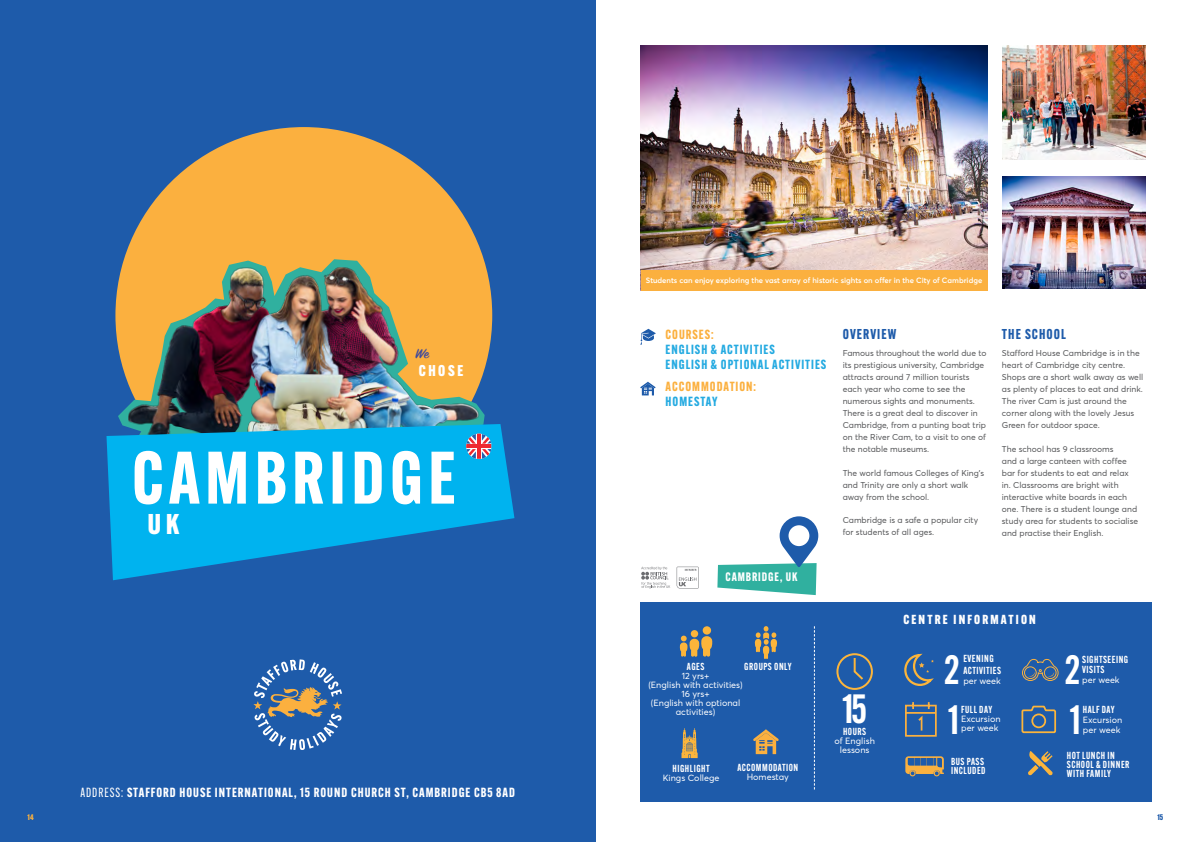
<style>
.page{position:relative;width:1191px;height:842px;background:#fff}
.page>*{position:absolute;margin:0;border:0;box-sizing:border-box;transform-origin:0 0}
.t1{font:700 72.6px "Alternate Gothic Cond ATF";letter-spacing:.075em;color:#fff}
.t2{font:600 40px "Alternate Gothic Cond ATF";color:#fff}
.t3{font:800 28px "Alternate Gothic Cond ATF";color:#fff}
.t4{font:800 15.3px "Alternate Gothic Cond ATF";letter-spacing:.17em;color:#fff}
.t5{font:15px "Sign Painter House Script";color:#414a9b}
.t6{font:14.2px "Sign Painter House Script";letter-spacing:-.015em;color:#fff}
.t7{font:700 14px "Alternate Gothic Cond ATF";letter-spacing:.075em;color:#1e5baa}
.t8{font:700 13px "Alternate Gothic Cond ATF";letter-spacing:.075em;color:#fff}
.t9{font:700 13px "Alternate Gothic Cond ATF";letter-spacing:.075em;color:#24aae1}
.t10{font:700 13px "Alternate Gothic Cond ATF";letter-spacing:.075em;color:#fbb03f}
.t11{font:800 12.8px "Alternate Gothic Cond ATF";letter-spacing:.17em;color:#fff}
.t12{font:700 12px "Alternate Gothic Cond ATF";letter-spacing:.075em;color:#fff}
.t13{font:600 10px/9px "Alternate Gothic Cond ATF";letter-spacing:.05em;color:#fff}
.t14{font:9px/9px "Averta Std";color:#fff;text-align:center}
.t15{font:8.5px/12px "Averta Std";color:#57585a}
.t16{font:800 8px "Alternate Gothic Cond ATF";color:#fbb13f}
.t17{font:800 8px "Alternate Gothic Cond ATF";color:#1e5baa}
.t18{font:600 7.6px "Averta Std";color:#fff}
.s1{font-weight:400}
</style>
<div class="page">
<div style="left:0;top:0;width:595px;height:842px;background:#1e5baa"></div>
<div style="left:115px;top:127px;width:377px;height:377px;background:#fbb03f;border-radius:50%"></div>
<img style="left:128px;top:261px;width:359px;height:163px">
<svg style="left:253px;top:659px;width:89px;height:91px"></svg>
<svg style="left:106px;top:424px;width:408px;height:156px;fill:#00b3ef"></svg>
<svg style="left:466px;top:434px;width:25px;height:25px"></svg>
<img style="left:641px;top:45px;width:346px;height:225px">
<svg style="left:717px;top:516px;width:101px;height:79px"></svg>
<img style="left:1002px;top:45px;width:143px;height:114px">
<img style="left:1002px;top:177px;width:143px;height:112px">
<svg style="left:676px;top:567px;width:22px;height:21px"></svg>
<svg style="left:641px;top:567px;width:29px;height:21px"></svg>
<div style="left:640px;top:602px;width:511px;height:200px;background:#1e5baa"></div>
<div style="left:691px;top:630px;width:7px;height:7px;background:#fcb53b;border-radius:50%"></div>
<div style="left:702px;top:626px;width:9px;height:8px;background:#fcb53b;border-radius:50%"></div>
<svg style="left:679px;top:636px;width:34px;height:21px"></svg>
<svg style="left:754px;top:626px;width:23px;height:33px"></svg>
<svg style="left:753px;top:729px;width:26px;height:25px"></svg>
<svg style="left:814px;top:626px;width:1px;height:163px"></svg>
<svg style="left:640px;top:382px;width:15px;height:13px"></svg>
<svg style="left:640px;top:329px;width:16px;height:16px"></svg>
<svg style="left:681px;top:728px;width:16px;height:30px"></svg>
<svg style="left:904px;top:653px;width:30px;height:33px"></svg>
<svg style="left:1021px;top:705px;width:36px;height:29px"></svg>
<svg style="left:905px;top:702px;width:32px;height:35px"></svg>
<svg style="left:836px;top:653px;width:37px;height:37px"></svg>
<svg style="left:1022px;top:658px;width:36px;height:23px"></svg>
<svg style="left:905px;top:756px;width:38px;height:20px"></svg>
<svg style="left:1028px;top:751px;width:24px;height:24px"></svg>
<div style="left:641px;top:270px;width:346px;height:21px;background:#fbb03f"></div>
<p class="t5" style="left:415px;top:345px;width:15px">We</p>
<p class="t4" style="left:419px;top:361px;width:46px">CHOSE</p>
<p class="t1" style="left:132px;top:432px;width:325px">CAMBRIDGE</p>
<p class="t3" style="left:148px;top:507px;width:33px">UK</p>
<p class="t6" style="left:142px;top:486px;width:60px">Woodcote, UK</p>
<p class="t8" style="left:80px;top:784px;width:436px"><span class="s1">ADDRESS:</span> STAFFORD HOUSE INTERNATIONAL, 15 ROUND CHURCH ST, CAMBRIDGE CB5 8AD</p>
<p class="t18" style="left:646px;top:276px;width:338px">Students can enjoy exploring the vast array of historic sights on offer in the City of Cambridge</p>
<p class="t10" style="left:665px;top:326px;width:49px">COURSES:</p>
<p class="t7" style="left:842px;top:325px;width:55px">OVERVIEW</p>
<p class="t7" style="left:1001px;top:325px;width:66px">THE SCHOOL</p>
<p class="t9" style="left:665px;top:341px;width:111px">ENGLISH &amp; ACTIVITIES</p>
<p class="t9" style="left:665px;top:357px;width:162px">ENGLISH &amp; OPTIONAL ACTIVITIES</p>
<p class="t10" style="left:665px;top:378px;width:92px">ACCOMMODATION:</p>
<p class="t9" style="left:665px;top:393px;width:53px">HOMESTAY</p>
<p class="t15" style="left:1001px;top:347px;width:143px">Stafford House Cambridge is in the heart of Cambridge city centre.<br>Shops are a short walk away as well as plenty of places to eat and drink.<br>The river Cam is just around the corner along with the lovely Jesus<br>Green for outdoor space.</p>
<p class="t15" style="left:1001px;top:442px;width:138px">The school has 9 classrooms<br>and a large canteen with coffee bar for students to eat and relax in. Classrooms are bright with interactive white boards in each one. There is a student lounge and study area for students to socialise and practise their English.</p>
<p class="t15" style="left:842px;top:347px;width:145px">Famous throughout the world due to its prestigious university, Cambridge attracts around 7 million tourists each year who come to see the numerous sights and monuments.<br>There is a great deal to discover in<br>Cambridge, from a punting boat trip on the River Cam, to a visit to one of the notable museums.</p>
<p class="t15" style="left:842px;top:466px;width:143px">The world famous Colleges of King’s and Trinity are only a short walk away from the school.</p>
<p class="t15" style="left:842px;top:514px;width:137px">Cambridge is a safe a popular city for students of all ages.</p>
<p class="t12" style="left:725px;top:569px;width:73px">CAMBRIDGE, UK</p>
<p class="t13" style="left:744px;top:661px;width:49px">GROUPS ONLY</p>
<p class="t13" style="left:687px;top:661px;width:19px">AGES</p>
<p class="t14" style="left:681px;top:671px;width:29px">12 yrs+</p>
<p class="t14" style="left:648px;top:680px;width:96px">(English with activities)</p>
<p class="t14" style="left:681px;top:689px;width:30px">16 yrs+</p>
<p class="t14" style="left:651px;top:698px;width:91px">(English with optional activities)</p>
<p class="t13" style="left:672px;top:763px;width:39px">HIGHLIGHT</p>
<p class="t14" style="left:662px;top:773px;width:58px">Kings College</p>
<p class="t13" style="left:737px;top:762px;width:62px">ACCOMMODATION</p>
<p class="t14" style="left:746px;top:772px;width:44px">Homestay</p>
<p class="t11" style="left:903px;top:612px;width:134px">CENTRE INFORMATION</p>
<p class="t2" style="left:944px;top:644px;width:17px">2</p>
<p class="t13" style="left:963px;top:654px;width:32px">EVENING</p>
<p class="t13" style="left:963px;top:666px;width:39px">ACTIVITIES</p>
<p class="t14" style="left:963px;top:676px;width:39px">per week</p>
<p class="t2" style="left:1064px;top:644px;width:17px">2</p>
<p class="t13" style="left:1082px;top:654px;width:48px;line-height:10px">SIGHTSEEING<br>VISITS</p>
<p class="t14" style="left:1082px;top:675px;width:39px">per week</p>
<p class="t2" style="left:842px;top:683px;width:26px">15</p>
<p class="t2" style="left:948px;top:694px;width:13px">1</p>
<p class="t2" style="left:1069px;top:694px;width:13px">1</p>
<p class="t13" style="left:1083px;top:705px;width:33px">HALF DAY</p>
<p class="t13" style="left:961px;top:705px;width:32px">FULL DAY</p>
<p class="t14" style="left:961px;top:714px;width:41px">Excursion</p>
<p class="t14" style="left:1083px;top:715px;width:41px">Excursion</p>
<p class="t14" style="left:961px;top:723px;width:39px">per week</p>
<p class="t13" style="left:843px;top:726px;width:25px">HOURS</p>
<p class="t14" style="left:1083px;top:725px;width:39px">per week</p>
<p class="t14" style="left:834px;top:736px;width:42px">of English lessons</p>
<p class="t13" style="left:1067px;top:751px;width:64px">HOT LUNCH IN<br>SCHOOL &amp; DINNER<br>WITH FAMILY</p>
<p class="t13" style="left:951px;top:757px;width:34px">BUS PASS</p>
<p class="t13" style="left:951px;top:766px;width:36px">INCLUDED</p>
<p class="t16" style="left:28px;top:812px;width:8px">14</p>
<p class="t17" style="left:1157px;top:812px;width:7px">15</p>
</div>
